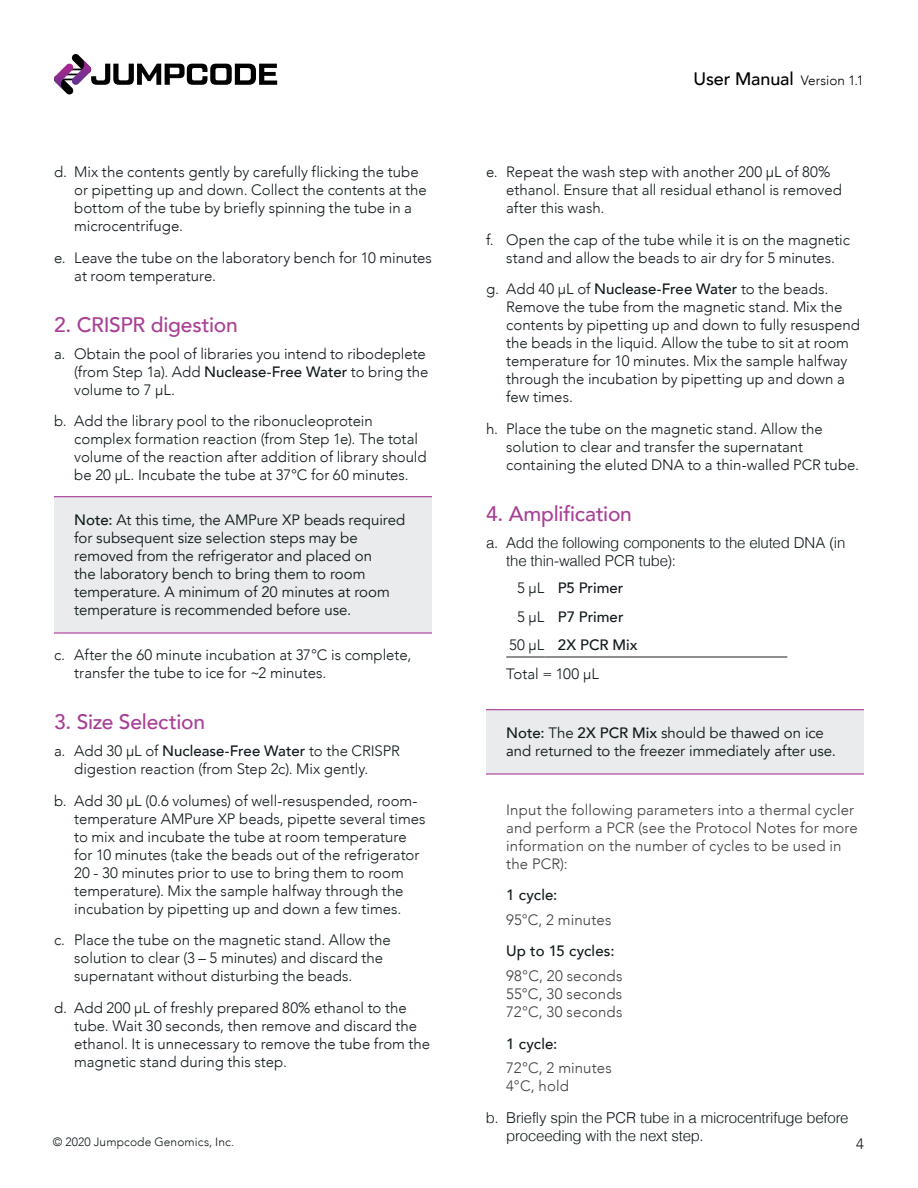
<style>
.page{position:relative;width:918px;height:1188px;background:#fff}
.page>*{position:absolute;margin:0;border:0;box-sizing:border-box;transform-origin:0 0}
.t1{font:500 21px "Avenir";letter-spacing:-.01em;color:#a83f95}
.t2{font:500 18px "Avenir";letter-spacing:-.01em;color:#000001}
.t3{font:300 15px/18px "Avenir";color:#10191c}
.t4{font:15px/18px "Avenir";letter-spacing:-.005em;color:#10191c}
.t5{font:300 15px/18px "Avenir";letter-spacing:.01em;color:#3e3e3f}
.t6{font:300 15px/18px "Helvetica";letter-spacing:-.015em;color:#10191c}
.t7{font:500 15px "Avenir";color:#10191c}
.t8{font:300 12px "Avenir";letter-spacing:.01em;color:#10191c}
.s1{font-weight:300;font-size:13.5px}
.s2{font-weight:500}
.s3{font-weight:300}
</style>
<div class="page">
<svg style="left:54px;top:54px;width:223px;height:40px"></svg>
<div style="left:486px;top:710px;width:378px;height:64px;background:#e9ebec"></div>
<hr style="left:486px;top:709px;width:378px;height:1px;background:#a1258d">
<hr style="left:486px;top:774px;width:378px;height:1px;background:#a1258d">
<hr style="left:506px;top:657px;width:38px;height:1px;background:#231f20">
<hr style="left:544px;top:657px;width:243px;height:1px;background:#231f20">
<div style="left:54px;top:496px;width:378px;height:137px;background:#e9ebec"></div>
<hr style="left:54px;top:496px;width:378px;height:1px;background:#a1258d">
<hr style="left:54px;top:633px;width:378px;height:1px;background:#a1258d">
<p class="t2" style="left:694px;top:63px;width:172px">User Manual <span class="s1">Version 1.1</span></p>
<p class="t3" style="left:506px;top:163px;width:337px;text-indent:-20px">e. Repeat the wash step with another 200 μL of 80% ethanol. Ensure that all residual ethanol is removed after this wash.</p>
<p class="t3" style="left:486px;top:230px;width:366px;text-align:center">f. Open the cap of the tube while it is on the magnetic stand and allow the beads to air dry for 5 minutes.</p>
<p class="t3" style="left:506px;top:280px;width:355px;text-indent:-20px">g. Add 40 µL of <span class="s2">Nuclease-Free Water</span> to the beads.<br>Remove the tube from the magnetic stand. Mix the contents by pipetting up and down to fully resuspend the beads in the liquid. Allow the tube to sit at room temperature for 10 minutes. Mix the sample halfway through the incubation by pipetting up and down a few times.</p>
<p class="t3" style="left:506px;top:419px;width:354px;text-indent:-20px">h. Place the tube on the magnetic stand. Allow the solution to clear and transfer the supernatant containing the eluted DNA to a thin-walled PCR tube.</p>
<h1 class="t1" style="left:486px;top:495px;width:147px">4. Amplification</h1>
<p class="t6" style="left:506px;top:532px;width:341px;text-indent:-20px">a. Add the following components to the eluted DNA (in the thin-walled PCR tube):</p>
<p class="t7" style="left:517px;top:575px;width:108px"><span class="s3">5 µL</span> P5 Primer</p>
<p class="t7" style="left:517px;top:604px;width:108px"><span class="s3">5 µL</span> P7 Primer</p>
<p class="t7" style="left:509px;top:632px;width:130px"><span class="s3">50 µL</span> 2X PCR Mix</p>
<p class="t3" style="left:506px;top:665px;width:94px">Total = 100 µL</p>
<p class="t3" style="left:74px;top:163px;width:354px;text-indent:-20px">d. Mix the contents gently by carefully flicking the tube or pipetting up and down. Collect the contents at the bottom of the tube by briefly spinning the tube in a microcentrifuge.</p>
<p class="t3" style="left:74px;top:248px;width:359px;text-indent:-20px">e. Leave the tube on the laboratory bench for 10 minutes at room temperature.</p>
<h1 class="t1" style="left:54px;top:306px;width:185px">2. CRISPR digestion</h1>
<p class="t3" style="left:74px;top:344px;width:356px;text-indent:-20px">a. Obtain the pool of libraries you intend to ribodeplete (from Step 1a). Add <span class="s2">Nuclease-Free Water</span> to bring the volume to 7 µL.</p>
<p class="t3" style="left:74px;top:412px;width:354px;text-indent:-20px">b. Add the library pool to the ribonucleoprotein complex formation reaction (from Step 1e). The total volume of the reaction after addition of library should be 20 μL. Incubate the tube at 37°C for 60 minutes.</p>
<p class="t4" style="left:74px;top:511px;width:333px"><span class="s2">Note:</span> At this time, the AMPure XP beads required for subsequent size selection steps may be removed from the refrigerator and placed on<br>the laboratory bench to bring them to room temperature. A minimum of 20 minutes at room temperature is recommended before use.</p>
<p class="t3" style="left:74px;top:646px;width:339px;text-indent:-20px">c. After the 60 minute incubation at 37°C is complete, transfer the tube to ice for ~2 minutes.</p>
<h1 class="t1" style="left:54px;top:704px;width:153px">3. Size Selection</h1>
<p class="t3" style="left:74px;top:742px;width:327px;text-indent:-20px">a. Add 30 μL of <span class="s2">Nuclease-Free Water</span> to the CRISPR digestion reaction (from Step 2c). Mix gently.</p>
<p class="t3" style="left:74px;top:791px;width:353px;text-indent:-20px">b. Add 30 μL (0.6 volumes) of well-resuspended, room&shy;temperature AMPure XP beads, pipette several times to mix and incubate the tube at room temperature for 10 minutes (take the beads out of the refrigerator 20 - 30 minutes prior to use to bring them to room temperature). Mix the sample halfway through the incubation by pipetting up and down a few times.</p>
<p class="t3" style="left:74px;top:931px;width:318px;text-indent:-20px">c. Place the tube on the magnetic stand. Allow the solution to clear (3 – 5 minutes) and discard the supernatant without disturbing the beads.</p>
<p class="t3" style="left:74px;top:998px;width:358px;text-indent:-20px">d. Add 200 μL of freshly prepared 80% ethanol to the tube. Wait 30 seconds, then remove and discard the ethanol. It is unnecessary to remove the tube from the magnetic stand during this step.</p>
<p class="t4" style="left:506px;top:724px;width:331px"><span class="s2">Note:</span> The <span class="s2">2X PCR Mix</span> should be thawed on ice and returned to the freezer immediately after use.</p>
<p class="t5" style="left:506px;top:800px;width:353px">Input the following parameters into a thermal cycler and perform a PCR (see the Protocol Notes for more information on the number of cycles to be used in the PCR):</p>
<p class="t7" style="left:506px;top:882px;width:53px">1 cycle:</p>
<p class="t5" style="left:506px;top:911px;width:107px">95°C, 2 minutes</p>
<p class="t7" style="left:506px;top:938px;width:110px">Up to 15 cycles:</p>
<p class="t5" style="left:506px;top:967px;width:118px;text-align:justify">98°C, 20 seconds 55°C, 30 seconds 72°C, 30 seconds</p>
<p class="t7" style="left:506px;top:1030px;width:53px">1 cycle:</p>
<p class="t5" style="left:506px;top:1059px;width:107px">72°C, 2 minutes<br>4°C, hold</p>
<p class="t6" style="left:506px;top:1107px;width:344px;text-indent:-20px">b. Briefly spin the PCR tube in a microcentrifuge before proceeding with the next step.</p>
<p class="t8" style="left:53px;top:1134px;width:183px">© 2020 Jumpcode Genomics, Inc.</p>
<p class="t3" style="left:856px;top:1135px;width:9px">4</p>
</div>
